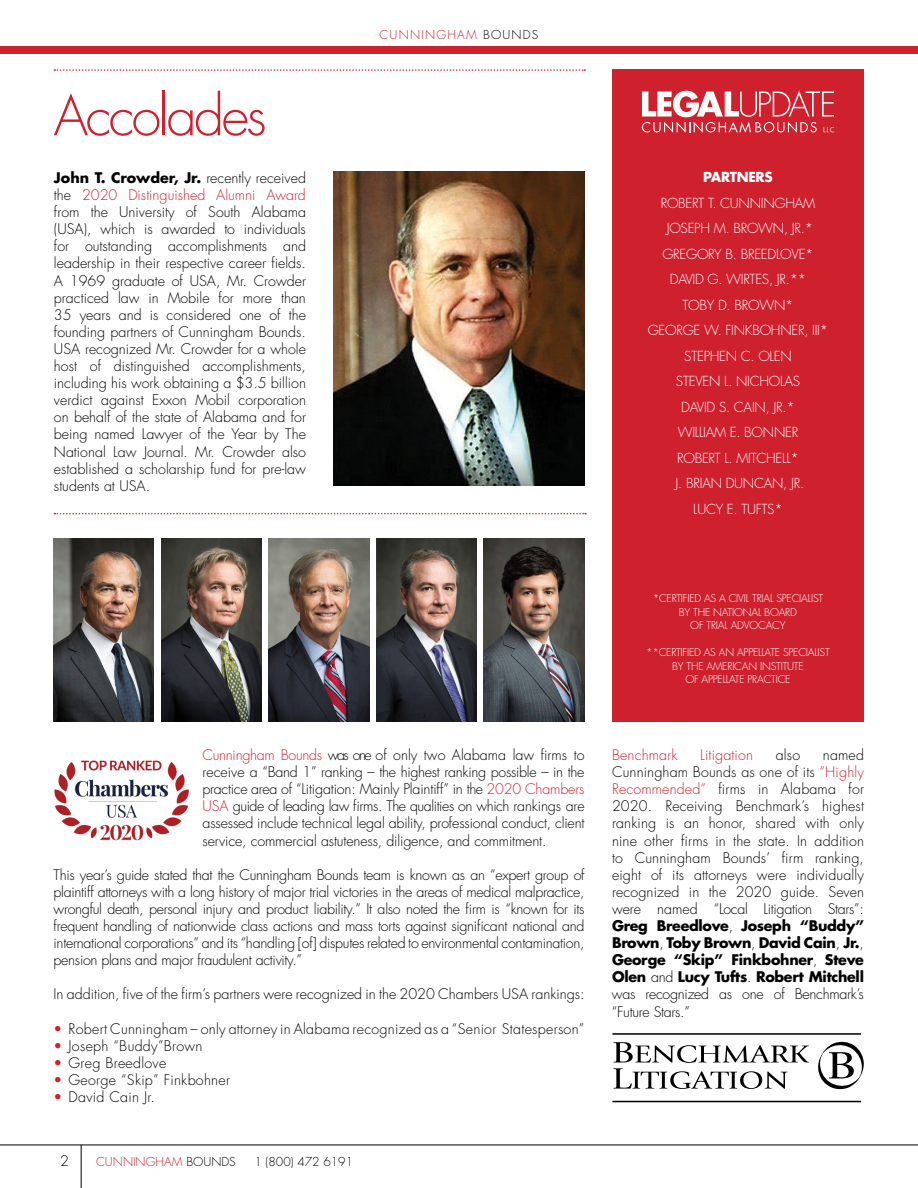
<style>
.page{position:relative;width:918px;height:1188px;background:#fff}
.page>*{position:absolute;margin:0;border:0;box-sizing:border-box;transform-origin:0 0}
.t1{font:300 54px "Futura Std";letter-spacing:-.05em;color:#cf202e}
.t2{font:300 14.25px/17.1px "Futura Std";color:#000;text-align:justify}
.t3{font:300 14.25px "Futura Std";letter-spacing:.02em;color:#000}
.t4{font:300 14.25px "Futura Std";letter-spacing:.01em;color:#cf202e}
.t5{font:300 13.5px/25.5px "Futura Std";letter-spacing:-.02em;color:#fff;text-align:center}
.t6{font:700 13.5px "Futura Std";letter-spacing:-.02em;color:#fff}
.t7{font:300 12px "Futura Std";letter-spacing:.1em;color:#cf202e}
.t8{font:300 12px "Futura Std";color:#cf202e}
.t9{font:300 12px "Futura Std";color:#000}
.t10{font:300 10.5px/13.5px "Futura Std";letter-spacing:-.02em;color:#fff;text-align:center}
.s1{font-weight:700}
.s2{color:#cf202e}
.s3{color:#000}
</style>
<div class="page">
<div style="left:0;top:46px;width:918px;height:8px;background:#cf202e"></div>
<hr style="left:0;top:1145px;width:918px;height:1px;background:#000">
<hr style="left:81px;top:1145px;width:1px;height:43px;background:#000">
<div style="left:612px;top:69px;width:252px;height:652px;background:#cf202e"></div>
<svg style="left:642px;top:91px;width:192px;height:42px"></svg>
<svg style="left:54px;top:513px;width:532px;height:1px"></svg>
<svg style="left:54px;top:69px;width:531px;height:2px"></svg>
<img style="left:333px;top:171px;width:252px;height:315px">
<img style="left:54px;top:760px;width:135px;height:81px">
<img style="left:269px;top:538px;width:100px;height:183px">
<img style="left:54px;top:538px;width:100px;height:183px">
<img style="left:161px;top:538px;width:101px;height:183px">
<img style="left:376px;top:538px;width:101px;height:183px">
<img style="left:484px;top:538px;width:101px;height:183px">
<hr style="left:612px;top:1033px;width:249px;height:2px;background:#000">
<hr style="left:612px;top:1101px;width:249px;height:1px;background:#000">
<svg style="left:614px;top:1042px;width:195px;height:47px"></svg>
<svg style="left:818px;top:1042px;width:46px;height:47px"></svg>
<h1 class="t1" style="left:54px;top:83px;width:215px">Accolades</h1>
<p class="t2" style="left:54px;top:170px;width:254px"><span class="s1">John T. Crowder, Jr.</span> recently received the <span class="s2">2020 Distinguished Alumni Award </span>from the University of South Alabama (USA), which is awarded to individuals for outstanding accomplishments and leadership in their respective career fields.<br>A 1969 graduate of USA, Mr. Crowder practiced law in Mobile for more than 35 years and is considered one of the founding partners of Cunningham Bounds.<br>USA recognized Mr. Crowder for a whole host of distinguished accomplishments, including his work obtaining a $3.5 billion verdict against Exxon Mobil corporation on behalf of the state of Alabama and for being named Lawyer of the Year by The National Law Journal. Mr. Crowder also established a scholarship fund for pre-law students at USA.</p>
<p class="t7" style="left:380px;top:27px;width:160px">CUNNINGHAM <span class="s3">BOUNDS</span></p>
<p class="t6" style="left:703px;top:168px;width:71px">PARTNERS</p>
<p class="t5" style="left:648px;top:191px;width:182px">ROBERT T. CUNNINGHAM<br>JOSEPH M. BROWN, JR.*<br>GREGORY B. BREEDLOVE*<br>DAVID G. WIRTES, JR.**<br>TOBY D. BROWN*<br>GEORGE W. FINKBOHNER, III*<br>STEPHEN C. OLEN<br>STEVEN L. NICHOLAS<br>DAVID S. CAIN, JR.*<br>WILLIAM E. BONNER<br>ROBERT L. MITCHELL*<br>J. BRIAN DUNCAN, JR.<br>LUCY E. TUFTS*</p>
<p class="t2" style="left:203px;top:747px;width:384px"><span class="s2">Cunningham Bounds</span> was one of only two Alabama law firms to receive a “Band 1” ranking – the highest ranking possible – in the practice area of “Litigation: Mainly Plaintiff” in the <span class="s2">2020 Chambers USA</span> guide of leading law firms. The qualities on which rankings are assessed include technical legal ability, professional conduct, client service, commercial astuteness, diligence, and commitment.</p>
<p class="t2" style="left:54px;top:866px;width:533px">This year’s guide stated that the Cunningham Bounds team is known as an “expert group of plaintiff attorneys with a long history of major trial victories in the areas of medical malpractice, wrongful death, personal injury and product liability.” It also noted the firm is “known for its frequent handling of nationwide class actions and mass torts against significant national and international corporations” and its “handling [of] disputes related to environmental contamination, pension plans and major fraudulent activity.”</p>
<p class="t2" style="left:54px;top:986px;width:533px">In addition, five of the firm’s partners were recognized in the 2020 Chambers USA rankings:</p>
<p class="t3" style="left:54px;top:1020px;width:532px"><span class="s2">•</span> Robert Cunningham – only attorney in Alabama recognized as a “Senior Statesperson”</p>
<p class="t3" style="left:54px;top:1037px;width:150px"><span class="s2">•</span> Joseph “Buddy”Brown</p>
<p class="t3" style="left:54px;top:1054px;width:114px"><span class="s2">•</span> Greg Breedlove</p>
<p class="t3" style="left:54px;top:1071px;width:178px"><span class="s2">•</span> George “Skip” Finkbohner</p>
<p class="t3" style="left:54px;top:1088px;width:103px"><span class="s2">•</span> David Cain Jr.</p>
<p class="t2" style="left:60px;top:1153px;width:10px">2</p>
<p class="t8" style="left:96px;top:1154px;width:141px">CUNNINGHAM <span class="s3">BOUNDS</span></p>
<p class="t9" style="left:254px;top:1154px;width:100px">1 (800) 472 6191</p>
<p class="t10" style="left:653px;top:592px;width:172px">*CERTIFIED AS A CIVIL TRIAL SPECIALIST<br>BY THE NATIONAL BOARD<br>OF TRIAL ADVOCACY</p>
<p class="t10" style="left:646px;top:646px;width:185px">**CERTIFIED AS AN APPELLATE SPECIALIST<br>BY THE AMERICAN INSTITUTE<br>OF APPELLATE PRACTICE</p>
<p class="t2" style="left:612px;top:747px;width:254px;text-indent:211px">named Cunningham Bounds as one of its <span class="s2">“Highly Recommended”</span> firms in Alabama for 2020. Receiving Benchmark’s highest ranking is an honor, shared with only nine other firms in the state. In addition to Cunningham Bounds’ firm ranking, eight of its attorneys were individually recognized in the 2020 guide. Seven were named “Local Litigation Stars”:<br><span class="s1">Greg Breedlove</span>, <span class="s1">Joseph “Buddy” Brown</span>, <span class="s1">Toby Brown</span>, <span class="s1">David Cain</span>, <span class="s1">Jr.</span>, <span class="s1">George “Skip” Finkbohner</span>, <span class="s1">Steve Olen</span> and <span class="s1">Lucy Tufts</span>. <span class="s1">Robert Mitchell </span>was recognized as one of Benchmark’s “Future Stars.”</p>
<p class="t4" style="left:612px;top:746px;width:67px">Benchmark</p>
<p class="t4" style="left:700px;top:746px;width:54px">Litigation</p>
<p class="t2" style="left:776px;top:747px;width:26px">also</p>
</div>
